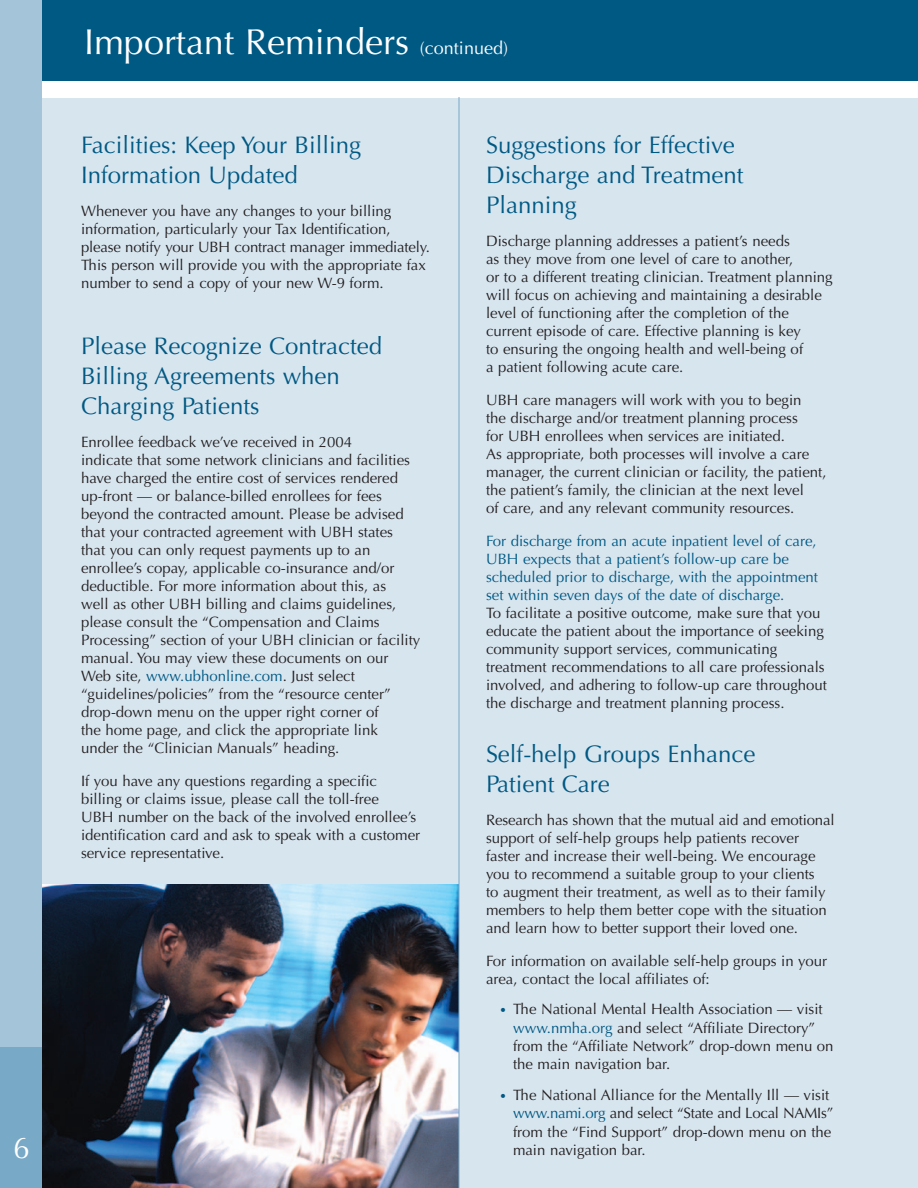
<style>
.page{position:relative;width:918px;height:1188px;background:#fff}
.page>*{position:absolute;margin:0;border:0;box-sizing:border-box;transform-origin:0 0}
.t1{font:36px "Optima";color:#fff}
.t2{font:30px "Optima";color:#fff}
.t3{font:24px/30px "Optima";color:#005983}
.t4{font:15px/18px "Optima";color:#231f20}
.t5{font:15px/18px "Optima";color:#005983}
.s1{font-size:18px}
.s2{color:#005983}
.s3{font-size:12px;color:#005983}
</style>
<div class="page">
<div style="left:27px;top:89px;width:891px;height:1099px;background:#d7e5ef"></div>
<img style="left:42px;top:885px;width:417px;height:303px">
<div style="left:30px;top:0;width:888px;height:81px;background:#005983"></div>
<div style="left:0;top:0;width:42px;height:1188px;background:#a3c4d9"></div>
<div style="left:0;top:1047px;width:42px;height:141px;background:#78a9c7"></div>
<div style="left:42px;top:81px;width:876px;height:16px;background:#fff"></div>
<hr style="left:459px;top:97px;width:1px;height:1091px;background:#78a9c7">
<h2 class="t2" style="left:13px;top:1136px;width:18px">6</h2>
<h1 class="t1" style="left:84px;top:27px;width:426px">Important Reminders <span class="s1">(continued)</span></h1>
<h3 class="t3" style="left:81px;top:132px;width:282px">Facilities: Keep Your Billing<br>Information Updated</h3>
<p class="t4" style="left:81px;top:203px;width:351px">Whenever you have any changes to your billing information, particularly your Tax Identification, please notify your UBH contract manager immediately.<br>This person will provide you with the appropriate fax number to send a copy of your new W-9 form.</p>
<h3 class="t3" style="left:81px;top:333px;width:303px">Please Recognize Contracted<br>Billing Agreements when<br>Charging Patients</h3>
<p class="t4" style="left:81px;top:434px;width:341px">Enrollee feedback we’ve received in 2004<br>indicate that some network clinicians and facilities have charged the entire cost of services rendered up-front — or balance-billed enrollees for fees beyond the contracted amount. Please be advised that your contracted agreement with UBH states that you can only request payments up to an enrollee’s copay, applicable co-insurance and/or deductible. For more information about this, as<br>well as other UBH billing and claims guidelines, please consult the “Compensation and Claims Processing” section of your UBH clinician or facility manual. You may view these documents on our Web site, <span class="s2">www.ubhonline.com</span>. Just select “guidelines/policies” from the “resource center” drop-down menu on the upper right corner of<br>the home page, and click the appropriate link<br>under the “Clinician Manuals” heading.</p>
<p class="t4" style="left:81px;top:773px;width:341px">If you have any questions regarding a specific billing or claims issue, please call the toll-free<br>UBH number on the back of the involved enrollee’s identification card and ask to speak with a customer service representative.</p>
<h3 class="t3" style="left:486px;top:132px;width:259px">Suggestions for Effective<br>Discharge and Treatment<br>Planning</h3>
<p class="t4" style="left:486px;top:233px;width:348px">Discharge planning addresses a patient’s needs<br>as they move from one level of care to another,<br>or to a different treating clinician. Treatment planning will focus on achieving and maintaining a desirable level of functioning after the completion of the current episode of care. Effective planning is key<br>to ensuring the ongoing health and well-being of<br>a patient following acute care.</p>
<p class="t4" style="left:486px;top:392px;width:342px">UBH care managers will work with you to begin<br>the discharge and/or treatment planning process<br>for UBH enrollees when services are initiated.<br>As appropriate, both processes will involve a care manager, the current clinician or facility, the patient, the patient’s family, the clinician at the next level<br>of care, and any relevant community resources.</p>
<p class="t5" style="left:486px;top:533px;width:334px">For discharge from an acute inpatient level of care, UBH expects that a patient’s follow-up care be scheduled prior to discharge, with the appointment set within seven days of the date of discharge.</p>
<p class="t4" style="left:486px;top:605px;width:343px">To facilitate a positive outcome, make sure that you educate the patient about the importance of seeking community support services, communicating treatment recommendations to all care professionals involved, and adhering to follow-up care throughout the discharge and treatment planning process.</p>
<h3 class="t3" style="left:486px;top:741px;width:271px">Self-help Groups Enhance<br>Patient Care</h3>
<p class="t4" style="left:486px;top:812px;width:350px">Research has shown that the mutual aid and emotional support of self-help groups help patients recover faster and increase their well-being. We encourage you to recommend a suitable group to your clients<br>to augment their treatment, as well as to their family members to help them better cope with the situation and learn how to better support their loved one.</p>
<p class="t4" style="left:486px;top:953px;width:343px">For information on available self-help groups in your area, contact the local affiliates of:</p>
<p class="t4" style="left:513px;top:1002px;width:322px;text-indent:-14px"><span class="s3">•</span> The National Mental Health Association — visit <span class="s2">www.nmha.org</span> and select “Affiliate Directory” from the “Affiliate Network” drop-down menu on the main navigation bar.</p>
<p class="t4" style="left:513px;top:1087px;width:322px;text-indent:-14px"><span class="s3">•</span> The National Alliance for the Mentally Ill — visit <span class="s2">www.nami.org</span> and select “State and Local NAMIs” from the “Find Support” drop-down menu on the main navigation bar.</p>
</div>
